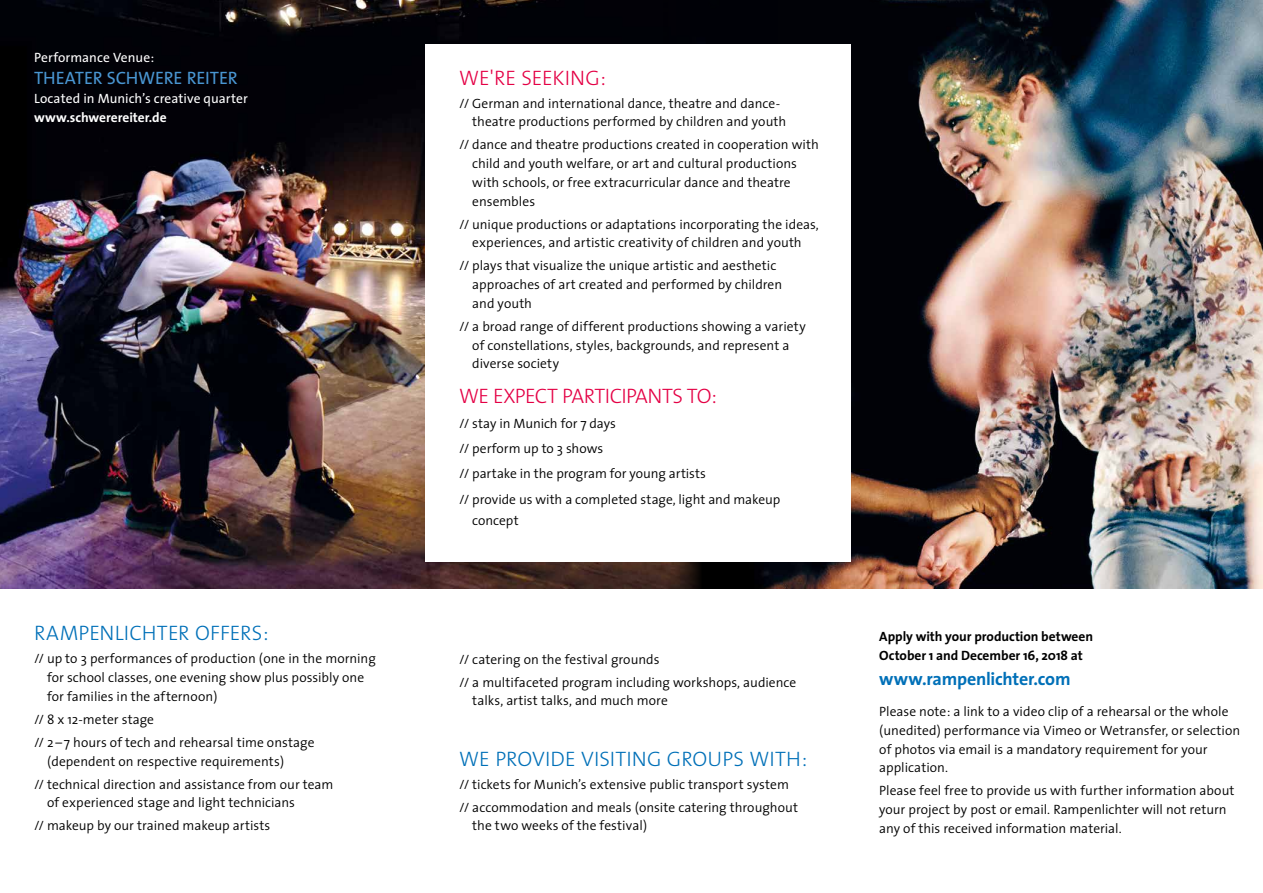
<style>
.page{position:relative;width:1263px;height:893px;background:#fff}
.page>*{position:absolute;margin:0;border:0;box-sizing:border-box;transform-origin:0 0}
.t1{font:300 21px "The Sans";color:#0070b8}
.t2{font:300 21px "The Sans";letter-spacing:-.025em;color:#e40045}
.t3{font:300 21px "The Sans";color:#e40045}
.t4{font:700 18px "The Sans";letter-spacing:-.01em;color:#0070b8}
.t5{font:18px "The Sans";letter-spacing:-.01em;color:#4996d2}
.t6{font:300 13.5px/18.8px "The Sans";color:#000}
.t7{font:700 13.5px/18.8px "The Sans";letter-spacing:-.005em;color:#000}
.t8{font:13.5px "The Sans";letter-spacing:.005em;color:#fff}
.t9{font:700 13.5px "The Sans";letter-spacing:-.005em;color:#fff}
</style>
<div class="page">
<img style="left:0;top:0;width:660px;height:589px">
<img style="left:660px;top:0;width:603px;height:589px">
<div style="left:425px;top:45px;width:425px;height:517px;background:#fff"></div>
<p class="t8" style="left:34px;top:46px;width:122px">Performance Venue:</p>
<h2 class="t5" style="left:34px;top:63px;width:205px">THEATER SCHWERE REITER</h2>
<p class="t8" style="left:34px;top:87px;width:215px">Located in Munich’s creative quarter</p>
<p class="t9" style="left:34px;top:106px;width:134px">www.schwerereiter.de</p>
<h1 class="t1" style="left:34px;top:616px;width:236px">RAMPENLICHTER OFFERS:</h1>
<p class="t6" style="left:47px;top:649px;width:330px;text-indent:-13px">// up to 3 performances of production (one in the morning for school classes, one evening show plus possibly one for families in the afternoon)</p>
<p class="t6" style="left:34px;top:707px;width:282px;line-height:23px">// 8 x 12-meter stage<br>// 2 – 7 hours of tech and rehearsal time onstage</p>
<p class="t6" style="left:34px;top:749px;width:301px;line-height:23px;text-indent:13px">(dependent on respective requirements)<br>// technical direction and assistance from our team</p>
<p class="t6" style="left:34px;top:791px;width:262px;line-height:23px;text-indent:13px">of experienced stage and light technicians // makeup by our trained makeup artists</p>
<h1 class="t3" style="left:459px;top:60px;width:148px">WE'RE SEEKING:</h1>
<p class="t6" style="left:472px;top:93px;width:316px;text-indent:-13px">// German and international dance, theatre and dance&shy;theatre productions performed by children and youth</p>
<p class="t6" style="left:472px;top:135px;width:348px;text-indent:-13px">// dance and theatre productions created in cooperation with child and youth welfare, or art and cultural productions with schools, or free extracurricular dance and theatre ensembles</p>
<p class="t6" style="left:459px;top:214px;width:361px;text-align:center">// unique productions or adaptations incorporating the ideas, experiences, and artistic creativity of children and youth</p>
<p class="t6" style="left:472px;top:256px;width:311px;text-indent:-13px">// plays that visualize the unique artistic and aesthetic approaches of art created and performed by children and youth</p>
<p class="t6" style="left:472px;top:317px;width:335px;text-indent:-13px">// a broad range of different productions showing a variety of constellations, styles, backgrounds, and represent a diverse society</p>
<h1 class="t2" style="left:459px;top:378px;width:259px">WE EXPECT PARTICIPANTS TO:</h1>
<p class="t6" style="left:459px;top:410px;width:322px;line-height:25.2px">// stay in Munich for 7 days<br>// perform up to 3 shows<br>// partake in the program for young artists<br>// provide us with a completed stage, light and makeup</p>
<p class="t6" style="left:472px;top:510px;width:48px">concept</p>
<p class="t6" style="left:459px;top:647px;width:339px;line-height:23px">// catering on the festival grounds<br>// a multifaceted program including workshops, audience</p>
<p class="t6" style="left:472px;top:691px;width:197px">talks, artist talks, and much more</p>
<h1 class="t1" style="left:459px;top:741px;width:350px">WE PROVIDE VISITING GROUPS WITH:</h1>
<p class="t6" style="left:459px;top:772px;width:340px;line-height:23px">// tickets for Munich’s extensive public transport system // accommodation and meals (onsite catering throughout</p>
<p class="t6" style="left:472px;top:816px;width:176px">the two weeks of the festival)</p>
<p class="t7" style="left:879px;top:627px;width:215px">Apply with your production between<br>October 1 and December 16, 2018 at</p>
<h2 class="t4" style="left:879px;top:664px;width:193px">www.rampenlichter.com</h2>
<p class="t6" style="left:879px;top:702px;width:362px">Please note: a link to a video clip of a rehearsal or the whole (unedited) performance via Vimeo or Wetransfer, or selection of photos via email is a mandatory requirement for your application.</p>
<p class="t6" style="left:879px;top:781px;width:357px">Please feel free to provide us with further information about your project by post or email. Rampenlichter will not return any of this received information material.</p>
</div>
